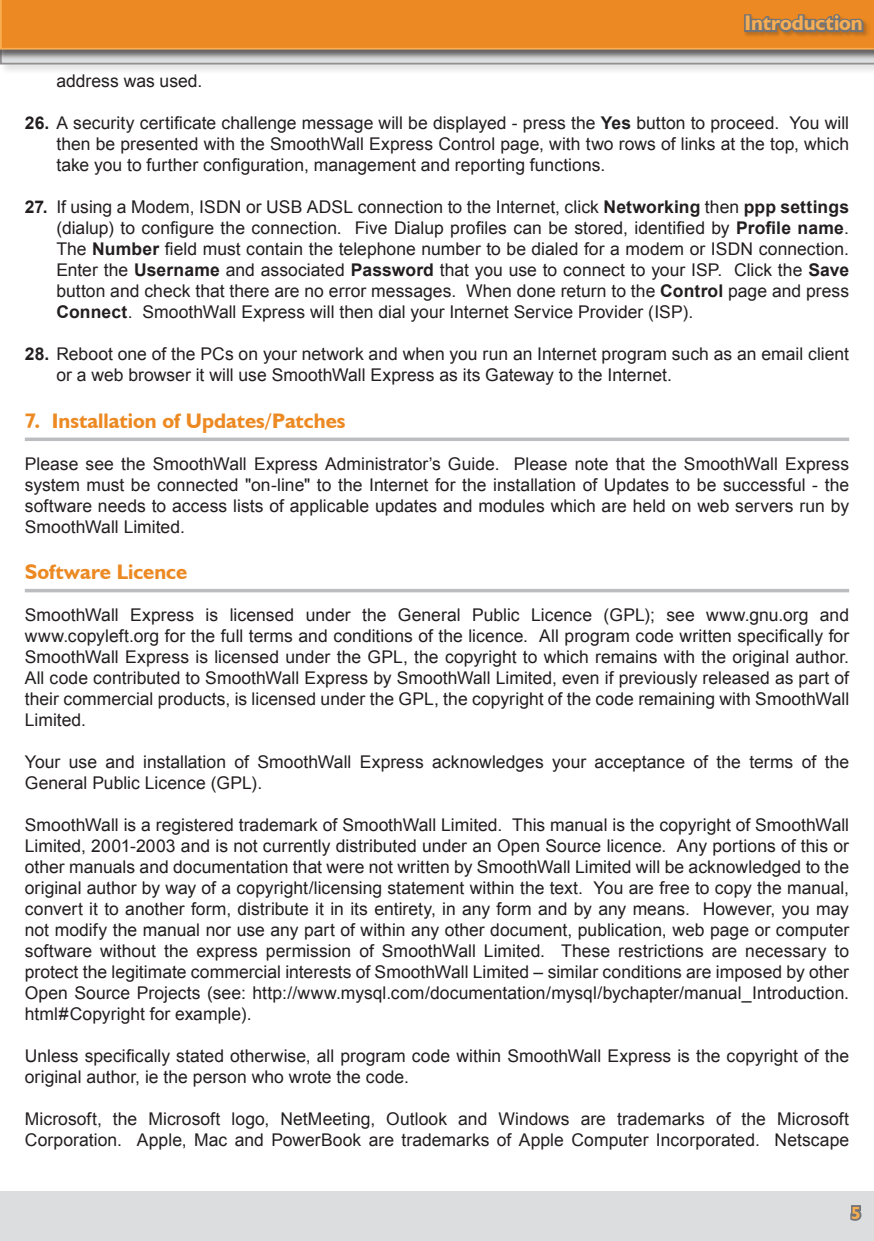
<style>
.page{position:relative;width:874px;height:1241px;background:#fff}
.page>*{position:absolute;margin:0;border:0;box-sizing:border-box;transform-origin:0 0}
.t1{font:700 21px "Humanist 521 BT";color:#ec8922}
.t2{font:700 21px "Humanist 521 BT";color:#faae52}
.t3{font:17.5px/21px "Arial";color:#231f20;text-align:justify}
.t4{font:700 17.5px "Humanist 521 BT";color:#faae52}
.s1{font-weight:700}
</style>
<div class="page">
<div style="left:0;top:30px;width:873px;height:46px;background:#231f20;opacity:.25"></div>
<div style="left:0;top:1191px;width:873px;height:49px;background:#dcdddf"></div>
<svg style="left:850px;top:1205px;width:12px;height:16px"></svg>
<svg style="left:0;top:0;width:873px;height:64px;background:#d88f43"></svg>
<svg style="left:25px;top:437px;width:823px;height:4px;background:#c5c6c8"></svg>
<hr style="left:25px;top:589px;width:823px;height:3px;background:#bcbdc0">
<p class="t2" style="left:744px;top:10px;width:120px">Introduction</p>
<p class="t3" style="left:56px;top:71px;width:147px">address was used.</p>
<p class="t3" style="left:56px;top:113px;width:793px;text-indent:-31px"><span class="s1">26.</span> A security certificate challenge message will be displayed - press the <span class="s1">Yes</span> button to proceed. You will then be presented with the SmoothWall Express Control page, with two rows of links at the top, which take you to further configuration, management and reporting functions.</p>
<p class="t3" style="left:56px;top:197px;width:793px;text-indent:-31px"><span class="s1">27.</span> If using a Modem, ISDN or USB ADSL connection to the Internet, click <span class="s1">Networking</span> then <span class="s1">ppp settings </span>(dialup) to configure the connection. Five Dialup profiles can be stored, identified by <span class="s1">Profile name</span>.<br>The <span class="s1">Number</span> field must contain the telephone number to be dialed for a modem or ISDN connection.<br>Enter the <span class="s1">Username</span> and associated <span class="s1">Password</span> that you use to connect to your ISP. Click the <span class="s1">Save </span>button and check that there are no error messages. When done return to the <span class="s1">Control</span> page and press <span class="s1">Connect</span>. SmoothWall Express will then dial your Internet Service Provider (ISP).</p>
<p class="t3" style="left:56px;top:344px;width:793px;text-indent:-31px"><span class="s1">28.</span> Reboot one of the PCs on your network and when you run an Internet program such as an email client or a web browser it will use SmoothWall Express as its Gateway to the Internet.</p>
<p class="t1" style="left:25px;top:407px;width:322px">7. Installation of Updates/Patches</p>
<p class="t3" style="left:25px;top:453px;width:825px">Please see the SmoothWall Express Administrator’s Guide. Please note that the SmoothWall Express system must be connected "on-line" to the Internet for the installation of Updates to be successful - the software needs to access lists of applicable updates and modules which are held on web servers run by SmoothWall Limited.</p>
<p class="t1" style="left:25px;top:558px;width:164px">Software Licence</p>
<p class="t3" style="left:25px;top:604px;width:825px">SmoothWall Express is licensed under the General Public Licence (GPL); see www.gnu.org and www.copyleft.org for the full terms and conditions of the licence. All program code written specifically for SmoothWall Express is licensed under the GPL, the copyright to which remains with the original author.<br>All code contributed to SmoothWall Express by SmoothWall Limited, even if previously released as part of their commercial products, is licensed under the GPL, the copyright of the code remaining with SmoothWall Limited.</p>
<p class="t3" style="left:25px;top:751px;width:825px">Your use and installation of SmoothWall Express acknowledges your acceptance of the terms of the<br>General Public Licence (GPL).</p>
<p class="t3" style="left:25px;top:814px;width:825px">SmoothWall is a registered trademark of SmoothWall Limited. This manual is the copyright of SmoothWall Limited, 2001-2003 and is not currently distributed under an Open Source licence. Any portions of this or other manuals and documentation that were not written by SmoothWall Limited will be acknowledged to the original author by way of a copyright/licensing statement within the text. You are free to copy the manual, convert it to another form, distribute it in its entirety, in any form and by any means. However, you may not modify the manual nor use any part of within any other document, publication, web page or computer software without the express permission of SmoothWall Limited. These restrictions are necessary to protect the legitimate commercial interests of SmoothWall Limited – similar conditions are imposed by other Open Source Projects (see: http://www.mysql.com/documentation/mysql/bychapter/manual_Introduction. html#Copyright for example).</p>
<p class="t3" style="left:25px;top:1045px;width:825px">Unless specifically stated otherwise, all program code within SmoothWall Express is the copyright of the original author, ie the person who wrote the code.</p>
<p class="t3" style="left:25px;top:1108px;width:825px">Microsoft, the Microsoft logo, NetMeeting, Outlook and Windows are trademarks of the Microsoft<br>Corporation. Apple, Mac and PowerBook are trademarks of Apple Computer Incorporated. Netscape</p>
<p class="t4" style="left:850px;top:1201px;width:11px">5</p>
</div>
